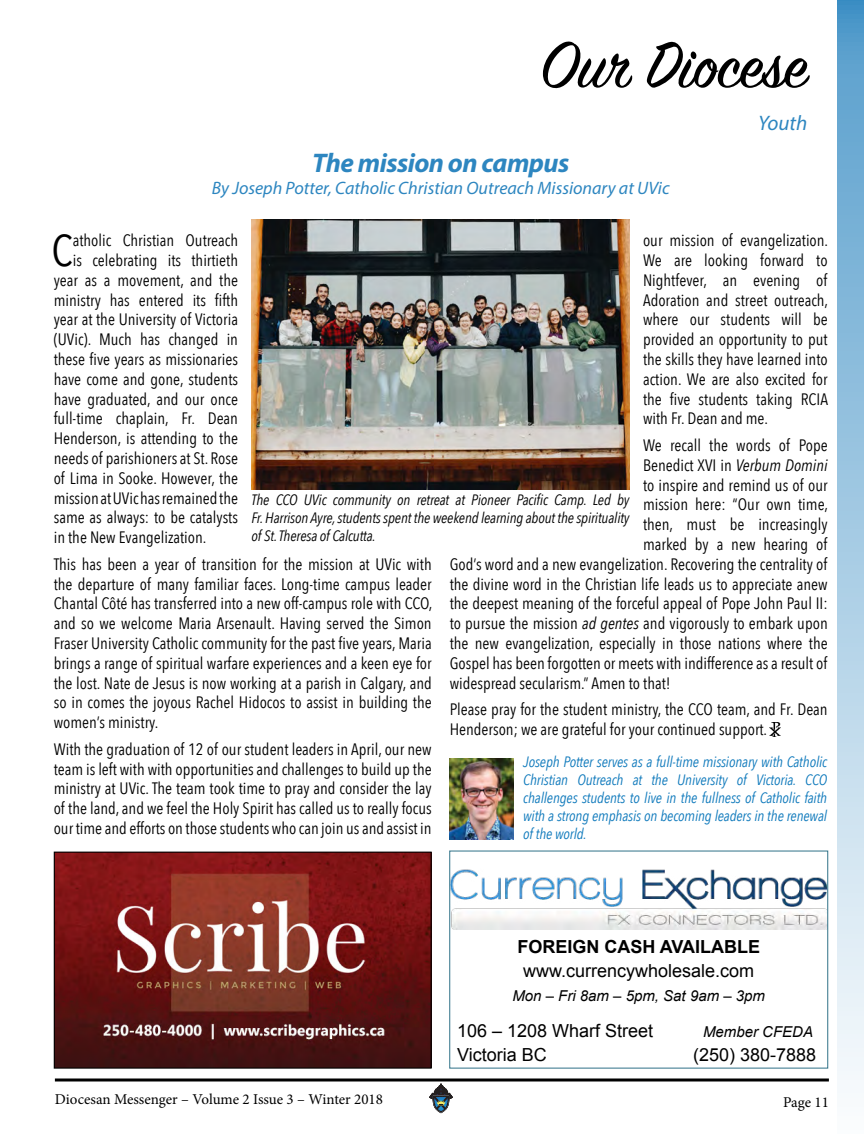
<style>
.page{position:relative;width:864px;height:1134px;background:#fff}
.page>*{position:absolute;margin:0;border:0;box-sizing:border-box;transform-origin:0 0}
.t1{font:72px "Sign Painter House Script";color:#000}
.t2{font:44.4px "Avenir Next Condensed";color:#000}
.t3{font:italic 700 27px "Myriad Pro";letter-spacing:-.02em;color:#2d86c0}
.t4{font:italic 21px "Myriad Pro";color:#2d86c0}
.t5{font:18px "Arial";color:#000}
.t6{font:italic 18px "Myriad Pro";color:#2d86c0}
.t7{font:700 18px "Arial";color:#000}
.t8{font:16.5px/19.8px "Avenir Next Condensed";color:#000;text-align:justify}
.t9{font:italic 15px/18px "Avenir Next Condensed";letter-spacing:-.01em;color:#107abc;text-align:justify}
.t10{font:italic 15px/18px "Avenir Next Condensed";letter-spacing:-.01em;color:#000;text-align:justify}
.t11{font:15px "Minion Pro";color:#000}
.t12{font:italic 15px "Arial";color:#000}
.s1{font-style:italic}
</style>
<div class="page">
<svg style="left:55px;top:1078px;width:774px;height:4px;background:#3f3f3f"></svg>
<svg style="left:429px;top:1084px;width:24px;height:29px"></svg>
<img style="left:451px;top:869px;width:375px;height:61px">
<div style="left:449px;top:851px;width:379px;height:218px;border:1px solid #3c7a8f"></div>
<img style="left:770px;top:722px;width:10px;height:14px">
<img style="left:56px;top:854px;width:374px;height:213px">
<div style="left:54px;top:852px;width:378px;height:217px;border:1px solid #000"></div>
<div style="left:837px;top:0;width:27px;height:1134px;background:linear-gradient(to bottom,#549ccb,#fefefe)"></div>
<img style="left:449px;top:758px;width:65px;height:81px">
<img style="left:252px;top:219px;width:378px;height:270px">
<h1 class="t1" style="left:540px;top:21px;width:269px">Our Diocese</h1>
<p class="t4" style="left:758px;top:110px;width:51px">Youth</p>
<h3 class="t3" style="left:312px;top:146px;width:259px">The mission on campus</h3>
<p class="t6" style="left:212px;top:177px;width:459px">By Joseph Potter, Catholic Christian Outreach Missionary at UVic</p>
<p class="t8" style="left:643px;top:230px;width:187px">our mission of evangelization.<br>We are looking forward to Nightfever, an evening of Adoration and street outreach, where our students will be provided an opportunity to put the skills they have learned into action. We are also excited for the five students taking RCIA with Fr. Dean and me.</p>
<p class="t8" style="left:643px;top:435px;width:186px">We recall the words of Pope</p>
<p class="t8" style="left:643px;top:454px;width:186px">Benedict XVI in <span class="s1">Verbum Domini</span></p>
<p class="t8" style="left:643px;top:474px;width:186px">to inspire and remind us of our</p>
<p class="t8" style="left:643px;top:494px;width:187px">mission here: “Our own time,</p>
<p class="t8" style="left:643px;top:514px;width:186px">then, must be increasingly</p>
<p class="t8" style="left:643px;top:534px;width:186px">marked by a new hearing of</p>
<p class="t8" style="left:450px;top:553px;width:379px">God’s word and a new evangelization. Recovering the centrality of</p>
<p class="t8" style="left:450px;top:573px;width:380px">the divine word in the Christian life leads us to appreciate anew</p>
<p class="t8" style="left:450px;top:593px;width:380px">the deepest meaning of the forceful appeal of Pope John Paul II:</p>
<p class="t8" style="left:450px;top:613px;width:380px">to pursue the mission <span class="s1">ad gentes</span> and vigorously to embark upon</p>
<p class="t8" style="left:450px;top:633px;width:380px">the new evangelization, especially in those nations where the</p>
<p class="t8" style="left:450px;top:652px;width:379px">Gospel has been forgotten or meets with indifference as a result of</p>
<p class="t8" style="left:450px;top:672px;width:222px">widespread secularism.” Amen to that!</p>
<p class="t8" style="left:450px;top:699px;width:379px">Please pray for the student ministry, the CCO team, and Fr. Dean<br>Henderson; we are grateful for your continued support.</p>
<h2 class="t2" style="left:52px;top:213px;width:23px">C</h2>
<p class="t8" style="left:73px;top:230px;width:167px">atholic Christian Outreach</p>
<p class="t8" style="left:73px;top:250px;width:167px">is celebrating its thirtieth</p>
<p class="t8" style="left:54px;top:269px;width:186px">year as a movement, and the</p>
<p class="t8" style="left:54px;top:289px;width:186px">ministry has entered its fifth</p>
<p class="t8" style="left:54px;top:309px;width:186px">year at the University of Victoria</p>
<p class="t8" style="left:54px;top:329px;width:186px">(UVic). Much has changed in</p>
<p class="t8" style="left:54px;top:349px;width:186px">these five years as missionaries</p>
<p class="t8" style="left:54px;top:368px;width:186px">have come and gone, students</p>
<p class="t8" style="left:54px;top:388px;width:186px">have graduated, and our once</p>
<p class="t8" style="left:54px;top:408px;width:186px">full-time chaplain, Fr. Dean</p>
<p class="t8" style="left:54px;top:428px;width:186px">Henderson, is attending to the</p>
<p class="t8" style="left:54px;top:448px;width:186px">needs of parishioners at St. Rose</p>
<p class="t8" style="left:54px;top:467px;width:186px">of Lima in Sooke. However, the</p>
<p class="t8" style="left:54px;top:487px;width:186px">mission at UVic has remained the</p>
<p class="t8" style="left:54px;top:507px;width:186px">same as always: to be catalysts</p>
<p class="t8" style="left:54px;top:527px;width:154px">in the New Evangelization.</p>
<p class="t8" style="left:54px;top:553px;width:380px">This has been a year of transition for the mission at UVic with the departure of many familiar faces. Long-time campus leader Chantal Côté has transferred into a new off-campus role with CCO, and so we welcome Maria Arsenault. Having served the Simon Fraser University Catholic community for the past five years, Maria brings a range of spiritual warfare experiences and a keen eye for the lost. Nate de Jesus is now working at a parish in Calgary, and so in comes the joyous Rachel Hidocos to assist in building the women’s ministry.</p>
<p class="t8" style="left:54px;top:738px;width:380px">With the graduation of 12 of our student leaders in April, our new team is left with with opportunities and challenges to build up the ministry at UVic. The team took time to pray and consider the lay of the land, and we feel the Holy Spirit has called us to really focus our time and efforts on those students who can join us and assist in</p>
<p class="t10" style="left:252px;top:490px;width:380px">The CCO UVic community on retreat at Pioneer Pacific Camp. Led by Fr. Harrison Ayre, students spent the weekend learning about the spirituality of St. Theresa of Calcutta.</p>
<p class="t9" style="left:523px;top:753px;width:306px">Joseph Potter serves as a full-time missionary with Catholic Christian Outreach at the University of Victoria. CCO challenges students to live in the fullness of Catholic faith with a strong emphasis on becoming leaders in the renewal of the world.</p>
<p class="t7" style="left:517px;top:935px;width:244px">FOREIGN CASH AVAILABLE</p>
<p class="t5" style="left:523px;top:959px;width:233px">www.currencywholesale.com</p>
<p class="t12" style="left:512px;top:986px;width:254px">Mon – Fri 8am – 5pm, Sat 9am – 3pm</p>
<p class="t5" style="left:457px;top:1019px;width:198px">106 – 1208 Wharf Street</p>
<p class="t12" style="left:703px;top:1022px;width:112px">Member CFEDA</p>
<p class="t5" style="left:457px;top:1043px;width:91px">Victoria BC</p>
<p class="t5" style="left:693px;top:1043px;width:125px">(250) 380-7888</p>
<p class="t11" style="left:55px;top:1089px;width:330px">Diocesan Messenger – Volume 2 Issue 3 – Winter 2018</p>
<p class="t11" style="left:783px;top:1092px;width:47px">Page 11</p>
</div>
